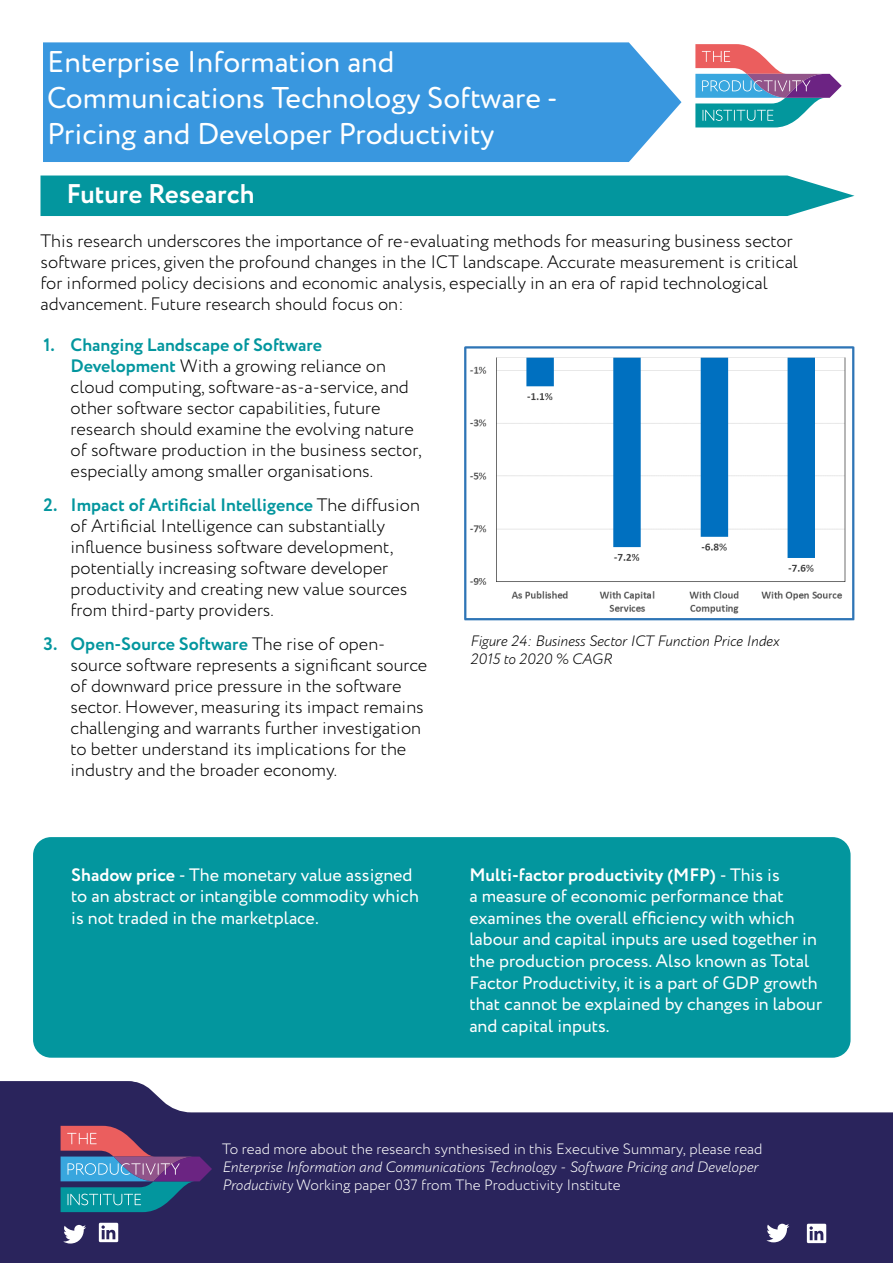
<style>
.page{position:relative;width:893px;height:1263px;background:#fff}
.page>*{position:absolute;margin:0;border:0;box-sizing:border-box;transform-origin:0 0}
.t1{font:30px/36px "Circe Rounded";color:#fff}
.t2{font:700 27px "Circe";color:#fff}
.t3{font:300 18px/21px "Circe";color:#000}
.t4{font:18px/21.6px "Circe";color:#fff}
.t5{font:300 15px/18px "Circe";color:#fff}
.t6{font:italic 300 15px/18px "Circe";color:#fff}
.t7{font:italic 300 15px/18px "Circe";color:#000}
.s1{font-weight:700;color:#03969e}
.s2{font-weight:700}
.s3{font-style:italic}
.s4{font-style:normal}
</style>
<div class="page">
<svg style="left:0;top:1081px;width:893px;height:182px;fill:#2a245c"></svg>
<svg style="left:61px;top:1126px;width:151px;height:86px;background:#525e84"></svg>
<svg style="left:807px;top:1224px;width:19px;height:19px"></svg>
<svg style="left:766px;top:1224px;width:23px;height:18px"></svg>
<svg style="left:99px;top:1223px;width:19px;height:19px"></svg>
<svg style="left:63px;top:1225px;width:23px;height:18px"></svg>
<div style="left:43px;top:42px;width:638px;height:120px;background:#3997df"></div>
<svg style="left:695px;top:44px;width:147px;height:83px"></svg>
<div style="left:33px;top:837px;width:818px;height:221px;background:#03969e;border-radius:18px"></div>
<img style="left:464px;top:346px;width:391px;height:275px">
<div style="left:41px;top:176px;width:813px;height:40px;background:#03969e"></div>
<h1 class="t1" style="left:47px;top:45px;width:512px">Enterprise Information and<br>Communications Technology Software -<br>Pricing and Developer Productivity</h1>
<h2 class="t2" style="left:66px;top:176px;width:190px">Future Research</h2>
<p class="t3" style="left:40px;top:231px;width:759px">This research underscores the importance of re-evaluating methods for measuring business sector software prices, given the profound changes in the ICT landscape. Accurate measurement is critical for informed policy decisions and economic analysis, especially in an era of rapid technological advancement. Future research should focus on:</p>
<p class="t3" style="left:71px;top:335px;width:353px;text-indent:-27px"><span class="s1">1. Changing Landscape of Software Development</span> With a growing reliance on cloud computing, software-as-a-service, and other software sector capabilities, future research should examine the evolving nature of software production in the business sector, especially among smaller organisations.</p>
<p class="t3" style="left:71px;top:495px;width:351px;text-indent:-27px"><span class="s1">2. Impact of Artificial Intelligence</span> The diffusion of Artificial Intelligence can substantially influence business software development, potentially increasing software developer productivity and creating new value sources from third-party providers.</p>
<p class="t3" style="left:71px;top:633px;width:358px;text-indent:-27px"><span class="s1">3. Open-Source Software</span> The rise of open&shy;source software represents a significant source of downward price pressure in the software sector. However, measuring its impact remains challenging and warrants further investigation to better understand its implications for the industry and the broader economy.</p>
<p class="t7" style="left:470px;top:632px;width:310px">Figure 24: Business Sector ICT Function Price Index<br>2015 to 2020 % CAGR</p>
<p class="t4" style="left:71px;top:864px;width:349px"><span class="s2">Shadow price</span> - The monetary value assigned to an abstract or intangible commodity which is not traded in the marketplace.</p>
<p class="t4" style="left:469px;top:864px;width:354px"><span class="s2">Multi-factor productivity (MFP)</span> - This is<br>a measure of economic performance that examines the overall efficiency with which labour and capital inputs are used together in the production process. Also known as Total Factor Productivity, it is a part of GDP growth that cannot be explained by changes in labour and capital inputs.</p>
<p class="t5" style="left:222px;top:1133px;width:318px">To read more about the research synthesised in this Business Briefing and for a full list of sources, please read <span class="s3">xxx</span> by</p>
<p class="t5" style="left:222px;top:1140px;width:542px">To read more about the research synthesised in this Executive Summary, please read</p>
<p class="t6" style="left:222px;top:1158px;width:537px">Enterprise Information and Communications Technology - Software Pricing and Developer<br>Productivity <span class="s4">Working paper 037 from The Productivity Institute</span></p>
</div>
